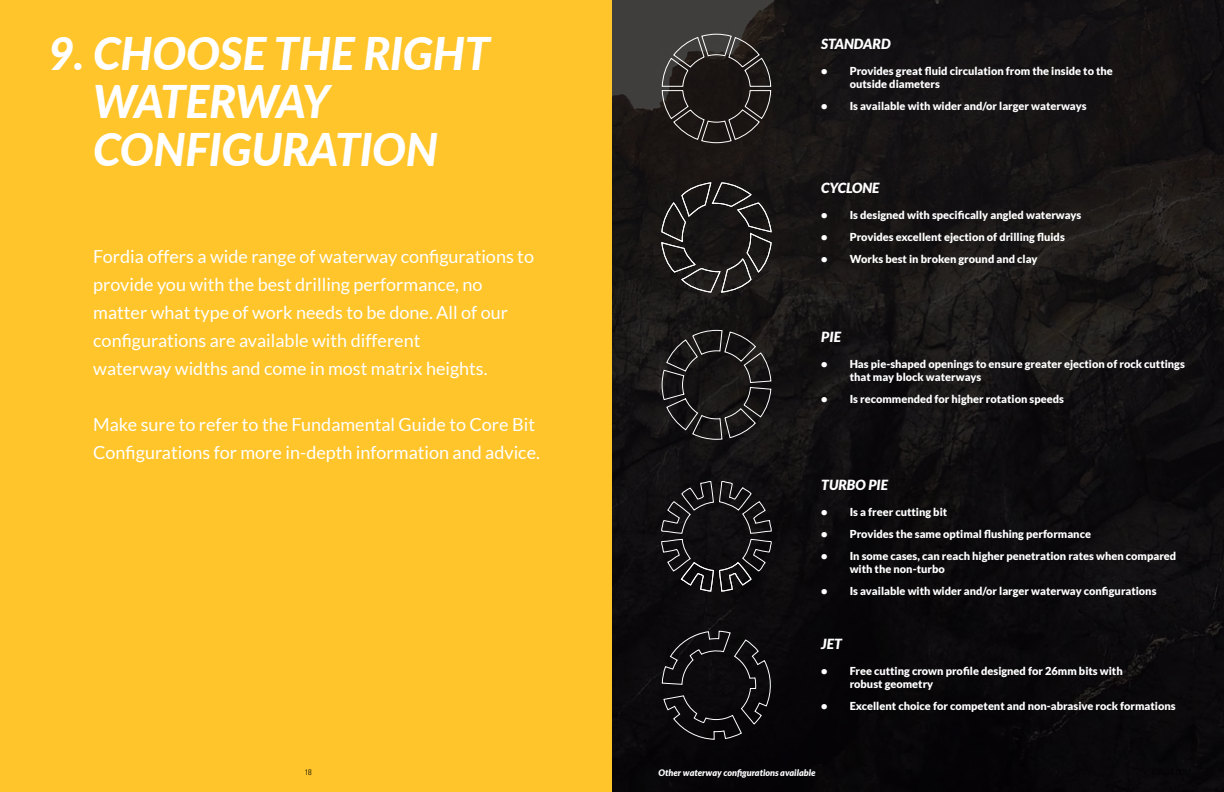
<style>
.page{position:relative;width:1224px;height:792px;background:#fff}
.page>*{position:absolute;margin:0;border:0;box-sizing:border-box;transform-origin:0 0}
.t1{font:italic 800 45px/48px "Lato";letter-spacing:-.01em;color:#fff}
.t2{font:18px/28px "Lato";color:#fff}
.t3{font:italic 900 14px "Lato";color:#fff}
.t4{font:900 11px/13px "Lato";color:#fff}
.t5{font:italic 900 9px "Lato";color:#fff}
.t6{font:300 condensed 8px "Univers LT Std";color:#000}
</style>
<div class="page">
<div style="left:0;top:0;width:612px;height:792px;background:#ffc52b"></div>
<svg style="left:612px;top:0;width:612px;height:792px;background:#121011"></svg>
<svg style="left:661px;top:33px;width:110px;height:110px;background:#312c2b"></svg>
<svg style="left:661px;top:481px;width:111px;height:111px;background:#222021"></svg>
<svg style="left:662px;top:630px;width:110px;height:110px;background:#181618"></svg>
<svg style="left:661px;top:330px;width:111px;height:110px;background:#252323"></svg>
<svg style="left:661px;top:182px;width:111px;height:111px;background:#2c2928"></svg>
<h1 class="t1" style="left:93px;top:28px;width:398px;text-indent:-45px">9. CHOOSE THE RIGHT<br>WATERWAY<br>CONFIGURATION</h1>
<p class="t3" style="left:821px;top:36px;width:71px">STANDARD</p>
<p class="t4" style="left:850px;top:65px;width:265px;text-indent:-28px">• Provides great fluid circulation from the inside to the outside diameters</p>
<p class="t4" style="left:821px;top:100px;width:267px">• Is available with wider and/or larger waterways</p>
<p class="t2" style="left:93px;top:242px;width:442px">Fordia offers a wide range of waterway configurations to provide you with the best drilling performance, no matter what type of work needs to be done. All of our configurations are available with different<br>waterway widths and come in most matrix heights.</p>
<h2 class="t2" style="left:93px;top:410px;width:448px">Make sure to refer to the Fundamental Guide to Core Bit<br>Configurations for more in-depth information and advice.</h2>
<p class="t6" style="left:305px;top:768px;width:9px">18</p>
<p class="t3" style="left:821px;top:179px;width:60px">CYCLONE</p>
<p class="t4" style="left:821px;top:208px;width:262px">• Is designed with specifically angled waterways</p>
<p class="t4" style="left:821px;top:230px;width:245px">• Provides excellent ejection of drilling fluids</p>
<p class="t4" style="left:821px;top:252px;width:218px">• Works best in broken ground and clay</p>
<p class="t3" style="left:821px;top:328px;width:21px">PIE</p>
<p class="t4" style="left:850px;top:357px;width:337px;text-indent:-28px">• Has pie-shaped openings to ensure greater ejection of rock cuttings that may block waterways</p>
<p class="t4" style="left:821px;top:392px;width:244px">• Is recommended for higher rotation speeds</p>
<p class="t3" style="left:821px;top:477px;width:68px">TURBO PIE</p>
<p class="t4" style="left:821px;top:506px;width:127px">• Is a freer cutting bit</p>
<p class="t4" style="left:821px;top:528px;width:271px">• Provides the same optimal flushing performance</p>
<p class="t4" style="left:850px;top:550px;width:328px;text-indent:-28px">• In some cases, can reach higher penetration rates when compared with the non-turbo</p>
<p class="t4" style="left:821px;top:585px;width:337px">• Is available with wider and/or larger waterway configurations</p>
<p class="t3" style="left:821px;top:636px;width:22px">JET</p>
<p class="t4" style="left:850px;top:664px;width:275px;text-indent:-28px">• Free cutting crown profile designed for 26mm bits with robust geometry</p>
<p class="t4" style="left:821px;top:699px;width:356px">• Excellent choice for competent and non-abrasive rock formations</p>
<p class="t5" style="left:659px;top:768px;width:158px">Other waterway configurations available</p>
</div>
